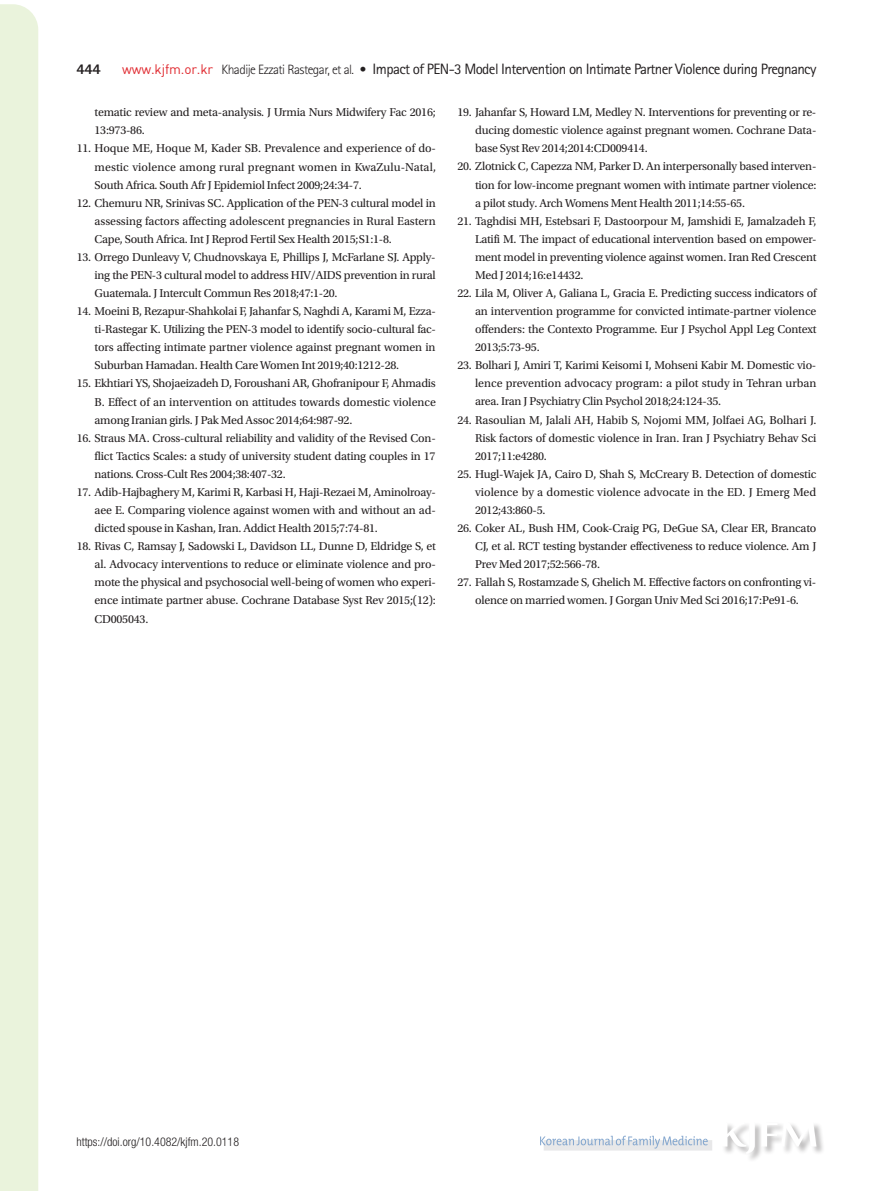
<style>
.page{position:relative;width:893px;height:1191px;background:#fff}
.page>*{position:absolute;margin:0;border:0;box-sizing:border-box;transform-origin:0 0}
.t1{font:15px "Rotis Sans Serif Std";letter-spacing:-.04em;color:#231f20}
.t2{font:800 15px "Rotis Sans Serif Std";color:#231f20}
.t3{font:12px/18px "Utopia Std";letter-spacing:-.02em;color:#231f20;text-align:justify}
.t4{font:300 condensed 12px "Helvetica Neue LT Std";color:#231f20}
.s1{font-family:"Dinreg";font-size:13.5px;color:#e02a30}
.s2{font-weight:300;font-size:13.5px}
</style>
<div class="page">
<div style="left:0;top:4px;width:38px;height:1187px;background:#eaf3dc"></div>
<div style="left:721px;top:1122px;width:104px;height:40px;background:#231f20;opacity:.3"></div>
<svg style="left:722px;top:1122px;width:94px;height:32px"></svg>
<div style="left:544px;top:1140px;width:168px;height:10px;background:#e8e8e9"></div>
<svg style="left:540px;top:1135px;width:168px;height:13px"></svg>
<p class="t2" style="left:77px;top:60px;width:26px">444</p>
<p class="t1" style="left:122px;top:60px;width:696px"><span class="s1">www.kjfm.or.kr</span> <span class="s2">Khadije Ezzati Rastegar, et al. •</span> Impact of PEN-3 Model Intervention on Intimate Partner Violence during Pregnancy</p>
<p class="t3" style="left:95px;top:104px;width:343px">tematic review and meta-analysis. J Urmia Nurs Midwifery Fac 2016;<br>13:973-86.</p>
<p class="t3" style="left:95px;top:140px;width:343px;text-indent:-18px">11. Hoque ME, Hoque M, Kader SB. Prevalence and experience of do&shy;mestic violence among rural pregnant women in KwaZulu-Natal, South Africa. South Afr J Epidemiol Infect 2009;24:34-7.</p>
<p class="t3" style="left:95px;top:194px;width:343px;text-indent:-18px">12. Chemuru NR, Srinivas SC. Application of the PEN-3 cultural model in assessing factors affecting adolescent pregnancies in Rural Eastern Cape, South Africa. Int J Reprod Fertil Sex Health 2015;S1:1-8.</p>
<p class="t3" style="left:95px;top:248px;width:343px;text-indent:-18px">13. Orrego Dunleavy V, Chudnovskaya E, Phillips J, McFarlane SJ. Apply&shy;ing the PEN-3 cultural model to address HIV/AIDS prevention in rural Guatemala. J Intercult Commun Res 2018;47:1-20.</p>
<p class="t3" style="left:95px;top:302px;width:343px;text-indent:-18px">14. Moeini B, Rezapur-Shahkolai F, Jahanfar S, Naghdi A, Karami M, Ezza&shy;ti-Rastegar K. Utilizing the PEN-3 model to identify socio-cultural fac&shy;tors affecting intimate partner violence against pregnant women in Suburban Hamadan. Health Care Women Int 2019;40:1212-28.</p>
<p class="t3" style="left:95px;top:375px;width:343px;text-indent:-18px">15. Ekhtiari YS, Shojaeizadeh D, Foroushani AR, Ghofranipour F, Ahmadis B. Effect of an intervention on attitudes towards domestic violence among Iranian girls. J Pak Med Assoc 2014;64:987-92.</p>
<p class="t3" style="left:95px;top:429px;width:343px;text-indent:-18px">16. Straus MA. Cross-cultural reliability and validity of the Revised Con&shy;flict Tactics Scales: a study of university student dating couples in 17 nations. Cross-Cult Res 2004;38:407-32.</p>
<p class="t3" style="left:95px;top:483px;width:343px;text-indent:-18px">17. Adib-Hajbaghery M, Karimi R, Karbasi H, Haji-Rezaei M, Aminolroay&shy;aee E. Comparing violence against women with and without an ad&shy;dicted spouse in Kashan, Iran. Addict Health 2015;7:74-81.</p>
<p class="t3" style="left:95px;top:537px;width:343px;text-indent:-18px">18. Rivas C, Ramsay J, Sadowski L, Davidson LL, Dunne D, Eldridge S, et al. Advocacy interventions to reduce or eliminate violence and pro&shy;mote the physical and psychosocial well-being of women who experi&shy;ence intimate partner abuse. Cochrane Database Syst Rev 2015;(12):<br>CD005043.</p>
<p class="t3" style="left:475px;top:104px;width:343px;text-indent:-18px">19. Jahanfar S, Howard LM, Medley N. Interventions for preventing or re&shy;ducing domestic violence against pregnant women. Cochrane Data&shy;base Syst Rev 2014;2014:CD009414.</p>
<p class="t3" style="left:475px;top:158px;width:343px;text-indent:-18px">20. Zlotnick C, Capezza NM, Parker D. An interpersonally based interven&shy;tion for low-income pregnant women with intimate partner violence: a pilot study. Arch Womens Ment Health 2011;14:55-65.</p>
<p class="t3" style="left:475px;top:212px;width:343px;text-indent:-18px">21. Taghdisi MH, Estebsari F, Dastoorpour M, Jamshidi E, Jamalzadeh F, Latifi M. The impact of educational intervention based on empower&shy;ment model in preventing violence against women. Iran Red Crescent Med J 2014;16:e14432.</p>
<p class="t3" style="left:475px;top:284px;width:343px;text-indent:-18px">22. Lila M, Oliver A, Galiana L, Gracia E. Predicting success indicators of an intervention programme for convicted intimate-partner violence offenders: the Contexto Programme. Eur J Psychol Appl Leg Context 2013;5:73-95.</p>
<p class="t3" style="left:475px;top:357px;width:343px;text-indent:-18px">23. Bolhari J, Amiri T, Karimi Keisomi I, Mohseni Kabir M. Domestic vio&shy;lence prevention advocacy program: a pilot study in Tehran urban area. Iran J Psychiatry Clin Psychol 2018;24:124-35.</p>
<p class="t3" style="left:475px;top:411px;width:343px;text-indent:-18px">24. Rasoulian M, Jalali AH, Habib S, Nojomi MM, Jolfaei AG, Bolhari J.<br>Risk factors of domestic violence in Iran. Iran J Psychiatry Behav Sci 2017;11:e4280.</p>
<p class="t3" style="left:475px;top:465px;width:343px;text-indent:-18px">25. Hugl-Wajek JA, Cairo D, Shah S, McCreary B. Detection of domestic violence by a domestic violence advocate in the ED. J Emerg Med 2012;43:860-5.</p>
<p class="t3" style="left:475px;top:519px;width:343px;text-indent:-18px">26. Coker AL, Bush HM, Cook-Craig PG, DeGue SA, Clear ER, Brancato CJ, et al. RCT testing bystander effectiveness to reduce violence. Am J Prev Med 2017;52:566-78.</p>
<p class="t3" style="left:457px;top:573px;width:361px;text-align:center">27. Fallah S, Rostamzade S, Ghelich M. Effective factors on confronting vi&shy;olence on married women. J Gorgan Univ Med Sci 2016;17:Pe91-6.</p>
<p class="t4" style="left:77px;top:1134px;width:164px">https://doi.org/10.4082/kjfm.20.0118</p>
</div>
